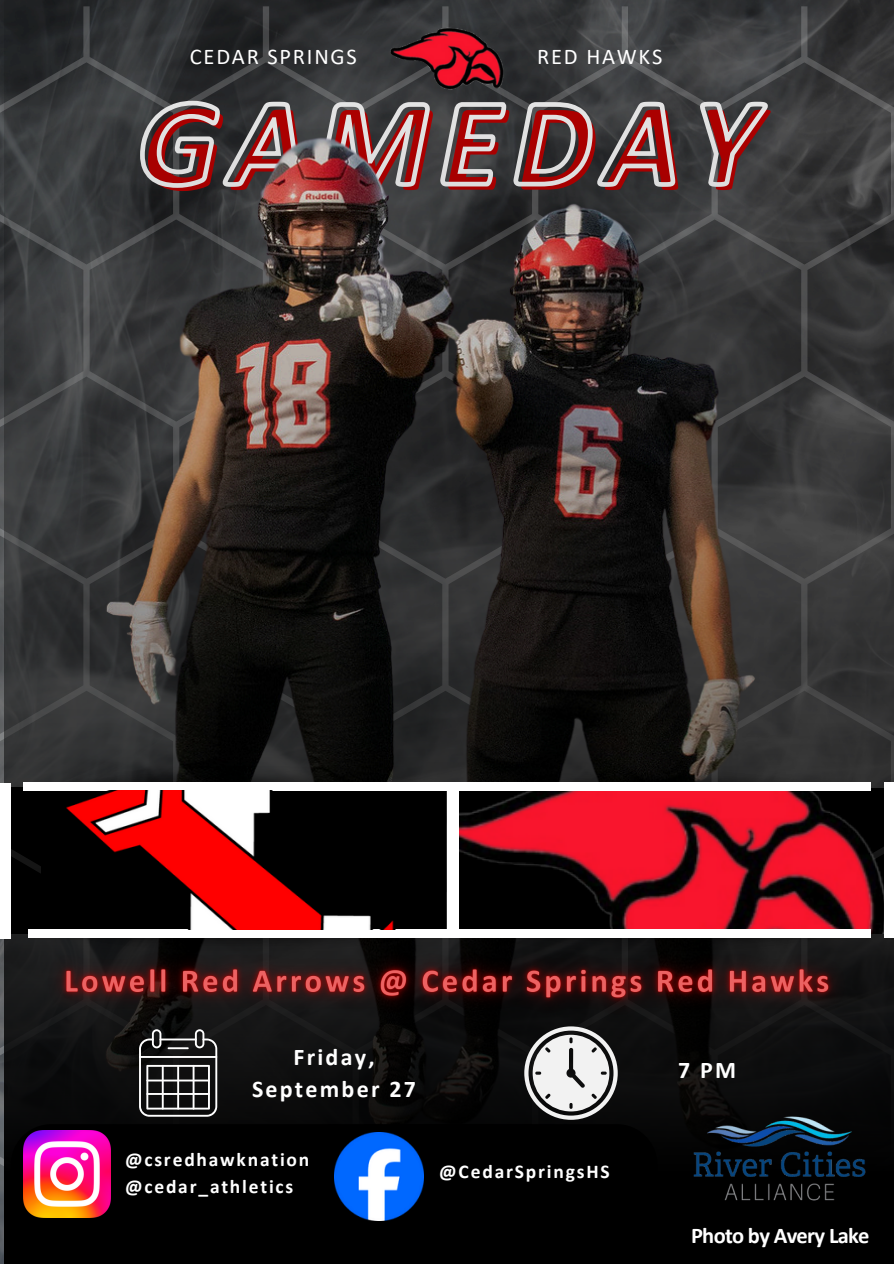
<style>
.page{position:relative;width:894px;height:1264px;background:#fff}
.page>*{position:absolute;margin:0;border:0;box-sizing:border-box;transform-origin:0 0}
.t1{font:italic 700 126px "Calibri";letter-spacing:.095em;color:#c10101}
.t2{font:700 24px/32.7px "Calibri";letter-spacing:.095em;color:#fff;text-align:center}
.t3{font:22.5px "Calibri";letter-spacing:.08em;color:#fff}
.t4{font:700 22.5px "Calibri";letter-spacing:-.03em;color:#fff}
.t5{font:700 19.5px/27px "Calibri";letter-spacing:.095em;color:#fff}
</style>
<div class="page">
<img style="left:4px;top:0;width:889px;height:1263px">
<svg style="left:139px;top:1035px;width:78px;height:81px;background:#404041"></svg>
<hr style="left:177px;top:1064px;width:2px;height:45px;background:#fff">
<hr style="left:192px;top:1064px;width:2px;height:45px;background:#fff">
<hr style="left:162px;top:1064px;width:2px;height:45px;background:#fff">
<hr style="left:146px;top:1079px;width:64px;height:2px;background:#fff">
<hr style="left:146px;top:1092px;width:64px;height:2px;background:#fff">
<svg style="left:524px;top:1035px;width:93px;height:84px"></svg>
<img style="left:671px;top:1096px;width:218px;height:112px">
<div style="left:11px;top:1124px;width:645px;height:99px;background:#000"></div>
<img style="left:334px;top:1131px;width:89px;height:89px">
<img style="left:23px;top:1130px;width:87px;height:87px">
<img style="left:30px;top:938px;width:837px;height:97px">
<img style="left:454px;top:938px;width:404px;height:31px">
<img style="left:454px;top:751px;width:404px;height:31px">
<img style="left:459px;top:786px;width:424px;height:147px">
<img style="left:32px;top:893px;width:422px;height:77px">
<img style="left:32px;top:746px;width:422px;height:77px">
<div style="left:41px;top:784px;width:404px;height:147px;background:#000"></div>
<div style="left:23px;top:782px;width:847px;height:8px;background:#fff"></div>
<div style="left:28px;top:929px;width:842px;height:9px;background:#fff"></div>
<div style="left:0;top:782px;width:11px;height:156px;background:#fff"></div>
<div style="left:447px;top:782px;width:12px;height:155px;background:#fff"></div>
<div style="left:883px;top:782px;width:10px;height:155px;background:#fff"></div>
<img style="left:386px;top:22px;width:121px;height:73px">
<img style="left:62px;top:790px;width:333px;height:139px">
<p class="t3" style="left:190px;top:47px;width:168px">CEDAR SPRINGS</p>
<p class="t3" style="left:537px;top:47px;width:127px">RED HAWKS</p>
<p class="t1" style="left:142px;top:95px;width:621px">GAMEDAY</p>
<p class="t2" style="left:252px;top:1042px;width:165px">Friday,<br>September 27</p>
<p class="t5" style="left:125px;top:1147px;width:186px">@csredhawknation @cedar_athletics</p>
<p class="t5" style="left:439px;top:1160px;width:172px">@CedarSpringsHS</p>
<p class="t2" style="left:678px;top:1055px;width:60px">7 PM</p>
<p class="t4" style="left:690px;top:1225px;width:180px">Photo by Avery Lake</p>
</div>
